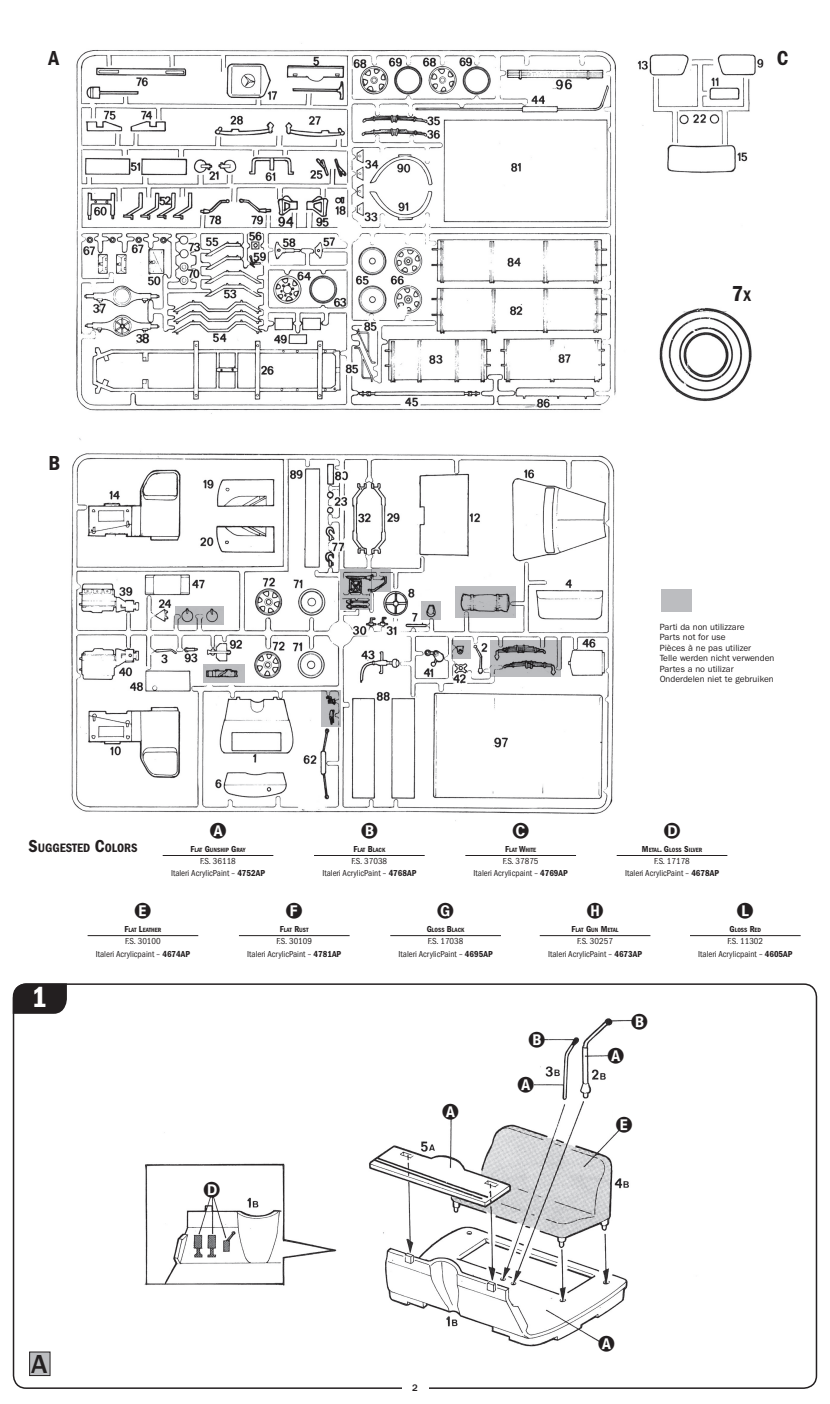
<style>
.page{position:relative;width:830px;height:1404px;background:#fff}
.page>*{position:absolute;margin:0;border:0;box-sizing:border-box;transform-origin:0 0}
.t1{font:600 condensed 30px "Franklin Gothic LT";color:#fff}
.t2{font:500 27px "Franklin Gothic LT";color:#231f20}
.t3{font:600 condensed 22.5px "Franklin Gothic LT";color:#231f20}
.t4{font:600 condensed 21px "Franklin Gothic LT";color:#231f20}
.t5{font:600 condensed 12.6px "Franklin Gothic LT";color:#231f20}
.t6{font:500 9.6px "Franklin Gothic";color:#231f20}
.t7{font:condensed 9px/12px "Franklin Gothic LT";color:#231f20;text-align:center}
.t8{font:9px/10.5px "Franklin Gothic LT";color:#231f20}
.t9{font:600 condensed 6.3px "Franklin Gothic LT";color:#231f20}
.s1{font-size:15.75px}
.s2{font-size:18px}
.s3{font-size:9px}
.s4{font-weight:600}
</style>
<div class="page">
<svg style="left:13px;top:986px;width:54px;height:27px"></svg>
<div style="left:13px;top:983px;width:803px;height:405px;border:2px solid #231f20;border-radius:13px"></div>
<img style="left:70px;top:43px;width:694px;height:778px">
<hr style="left:314px;top:855px;width:110px;height:1px;background:#231f20">
<hr style="left:239px;top:935px;width:110px;height:1px;background:#231f20">
<hr style="left:163px;top:855px;width:110px;height:1px;background:#231f20">
<hr style="left:616px;top:855px;width:111px;height:1px;background:#231f20">
<hr style="left:390px;top:935px;width:110px;height:1px;background:#231f20">
<hr style="left:539px;top:935px;width:111px;height:1px;background:#231f20">
<hr style="left:689px;top:935px;width:111px;height:1px;background:#231f20">
<hr style="left:465px;top:855px;width:110px;height:1px;background:#231f20">
<hr style="left:88px;top:935px;width:110px;height:1px;background:#231f20">
<div style="left:661px;top:589px;width:30px;height:22px;background:#bcbdc0"></div>
<svg style="left:490px;top:640px;width:70px;height:36px;background:#9b9c9f"></svg>
<svg style="left:451px;top:640px;width:19px;height:18px"></svg>
<svg style="left:455px;top:586px;width:60px;height:31px;background:#aaabae"></svg>
<svg style="left:421px;top:601px;width:19px;height:18px"></svg>
<svg style="left:321px;top:690px;width:19px;height:36px"></svg>
<svg style="left:340px;top:569px;width:31px;height:41px"></svg>
<svg style="left:371px;top:569px;width:19px;height:23px"></svg>
<svg style="left:204px;top:664px;width:40px;height:18px"></svg>
<svg style="left:175px;top:606px;width:49px;height:18px"></svg>
<img style="left:144px;top:1018px;width:487px;height:329px">
<div style="left:30px;top:1351px;width:20px;height:24px;background:#bcbdc0"></div>
<div style="left:29px;top:1351px;width:21px;height:24px;border:1px solid #231f20"></div>
<div style="left:401px;top:1384px;width:27px;height:11px;background:#fff"></div>
<svg style="left:607px;top:1047px;width:16px;height:16px"></svg>
<svg style="left:528px;top:1031px;width:16px;height:16px"></svg>
<svg style="left:517px;top:1076px;width:16px;height:16px"></svg>
<svg style="left:616px;top:1116px;width:15px;height:16px"></svg>
<svg style="left:598px;top:1335px;width:16px;height:12px"></svg>
<svg style="left:442px;top:1103px;width:16px;height:16px"></svg>
<svg style="left:204px;top:1181px;width:16px;height:15px"></svg>
<h3 class="t4" style="left:48px;top:46px;width:12px">A</h3>
<h3 class="t4" style="left:776px;top:46px;width:13px">C</h3>
<h3 class="t4" style="left:48px;top:451px;width:13px">B</h3>
<h3 class="t3" style="left:731px;top:281px;width:21px">7<span class="s1">X</span></h3>
<p class="t8" style="left:659px;top:621px;width:116px">Parti da non utilizzare<br>Parts not for use<br>Pièces à ne pas utilizer<br>Telle werden nicht verwenden<br>Partes a no utilizar<br>Onderdelen niet te gebruiken</p>
<h3 class="t5" style="left:29px;top:840px;width:110px"><span class="s2">S</span>UGGESTED <span class="s2">C</span>OLORS</h3>
<p class="t9" style="left:353px;top:846px;width:33px"><span class="s3">F</span>LAT <span class="s3">B</span>LACK</p>
<p class="t7" style="left:322px;top:855px;width:95px">F.S. 37038<br>Italeri AcrylicPaint – <span class="s4">4768AP</span></p>
<p class="t9" style="left:190px;top:846px;width:57px"><span class="s3">F</span>LAT <span class="s3">G</span>UNSHIP <span class="s3">G</span>RAY</p>
<p class="t7" style="left:171px;top:855px;width:95px">F.S. 36118<br>Italeri AcrylicPaint – <span class="s4">4752AP</span></p>
<p class="t9" style="left:505px;top:846px;width:33px"><span class="s3">F</span>LAT <span class="s3">W</span>HITE</p>
<p class="t7" style="left:473px;top:855px;width:96px">F.S. 37875<br>Italeri Acrylicpaint – <span class="s4">4769AP</span></p>
<p class="t9" style="left:641px;top:846px;width:62px"><span class="s3">M</span>ETAL<span class="s3">. G</span>LOSS <span class="s3">S</span>ILVER</p>
<p class="t7" style="left:624px;top:855px;width:95px">F.S. 17178<br>Italeri AcrylicPaint – <span class="s4">4678AP</span></p>
<h1 class="t1" style="left:32px;top:980px;width:17px">1</h1>
<p class="t9" style="left:124px;top:926px;width:38px"><span class="s3">F</span>LAT <span class="s3">L</span>EATHER</p>
<p class="t7" style="left:96px;top:935px;width:96px">F.S. 30100<br>Italeri Acrylicpaint – <span class="s4">4674AP</span></p>
<p class="t9" style="left:280px;top:926px;width:30px"><span class="s3">F</span>LAT <span class="s3">R</span>UST</p>
<p class="t7" style="left:247px;top:935px;width:95px">F.S. 30109<br>Italeri AcrylicPaint – <span class="s4">4781AP</span></p>
<p class="t9" style="left:426px;top:926px;width:39px"><span class="s3">G</span>LOSS <span class="s3">B</span>LACK</p>
<p class="t7" style="left:398px;top:935px;width:95px">F.S. 17038<br>Italeri AcrylicPaint – <span class="s4">4695AP</span></p>
<p class="t9" style="left:571px;top:926px;width:48px"><span class="s3">F</span>LAT <span class="s3">G</span>UN <span class="s3">M</span>ETAL</p>
<p class="t7" style="left:548px;top:935px;width:95px">F.S. 30257<br>Italeri AcrylicPaint – <span class="s4">4673AP</span></p>
<p class="t9" style="left:729px;top:926px;width:33px"><span class="s3">G</span>LOSS <span class="s3">R</span>ED</p>
<p class="t7" style="left:697px;top:935px;width:96px">F.S. 11302<br>Italeri Acrylicpaint – <span class="s4">4605AP</span></p>
<h2 class="t2" style="left:31px;top:1348px;width:18px">A</h2>
<p class="t6" style="left:412px;top:1381px;width:7px">2</p>
</div>
